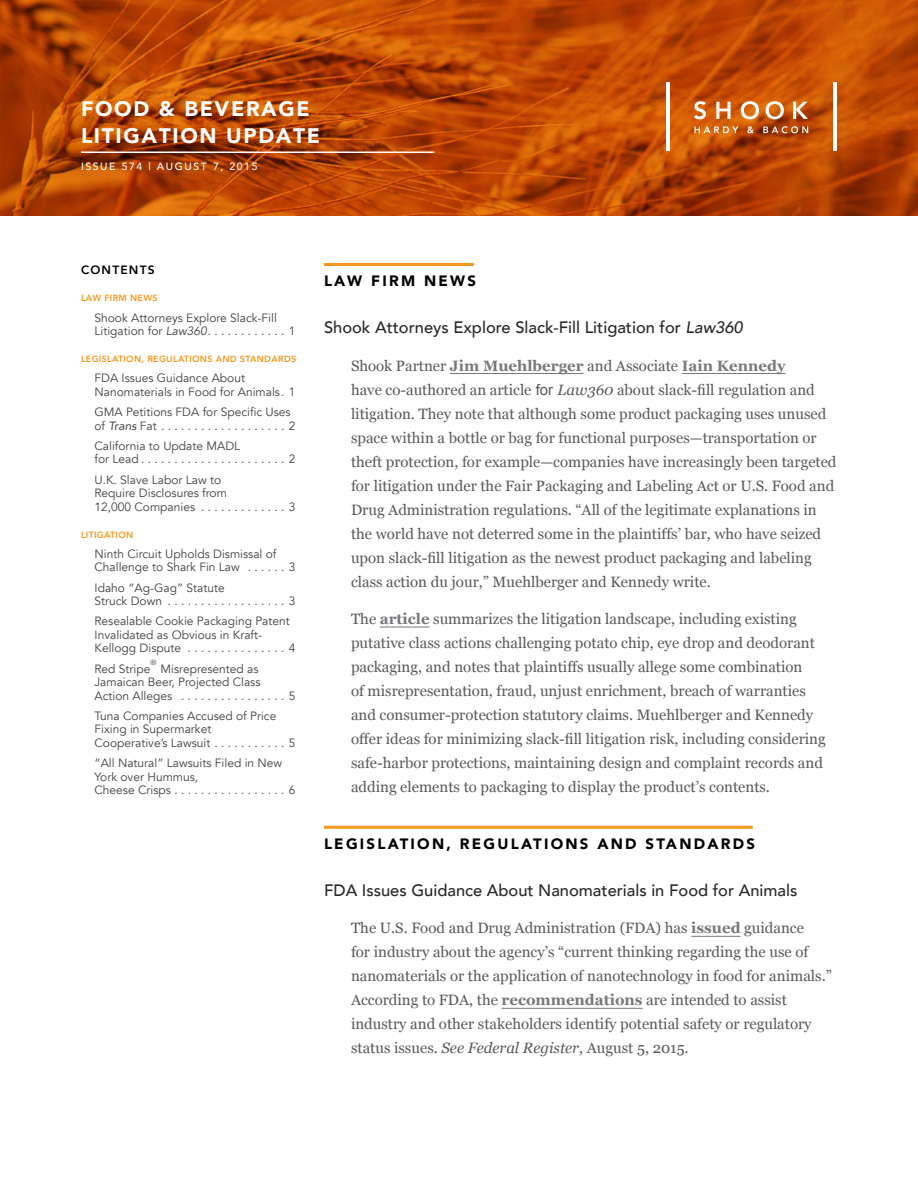
<style>
.page{position:relative;width:918px;height:1188px;background:#fff}
.page>*{position:absolute;margin:0;border:0;box-sizing:border-box;transform-origin:0 0}
.t1{font:900 21px/27px "Avenir";letter-spacing:.08em;color:#fff}
.t2{font:500 16.5px "Avenir";color:#292829}
.t3{font:15px/24px "Georgia";color:#58595b}
.t4{font:900 15px "Avenir";letter-spacing:.15em;color:#000}
.t5{font:12px/13.5px "Avenir";color:#414042}
.t6{font:800 12px "Avenir";letter-spacing:.1em;color:#000}
.t7{font:500 10.5px "Avenir";letter-spacing:.15em;color:#fff}
.t8{font:800 9px "Avenir";letter-spacing:.03em;color:#f8971d}
.t9{font:7.5px "Avenir";color:#414042}
.s1{font-style:italic}
.s2{font-weight:700;color:#77787b}
.s3{font-family:"Arial"}
</style>
<div class="page">
<svg style="left:0;top:0;width:918px;height:216px;background:#b84604"></svg>
<hr style="left:81px;top:152px;width:353px;height:1px;background:#fff">
<hr style="left:324px;top:263px;width:150px;height:3px;background:#f8971d">
<hr style="left:450px;top:373px;width:134px;height:1px;background:#77787b">
<hr style="left:682px;top:373px;width:103px;height:1px;background:#77787b">
<hr style="left:380px;top:627px;width:50px;height:1px;background:#77787b">
<hr style="left:324px;top:826px;width:429px;height:3px;background:#f8971d">
<hr style="left:691px;top:936px;width:50px;height:1px;background:#77787b">
<hr style="left:502px;top:1008px;width:141px;height:1px;background:#77787b">
<svg style="left:694px;top:101px;width:114px;height:18px"></svg>
<hr style="left:833px;top:83px;width:4px;height:68px;background:#fff">
<hr style="left:666px;top:83px;width:4px;height:68px;background:#fff">
<svg style="left:694px;top:126px;width:114px;height:7px"></svg>
<h1 class="t1" style="left:81px;top:94px;width:241px">FOOD &amp; BEVERAGE<br>LITIGATION UPDATE</h1>
<p class="t7" style="left:81px;top:157px;width:178px">ISSUE 574 | AUGUST 7, 2015</p>
<p class="t6" style="left:81px;top:261px;width:75px">CONTENTS</p>
<p class="t8" style="left:81px;top:291px;width:78px">LAW FIRM NEWS</p>
<p class="t5" style="left:94px;top:311px;width:202px">Shook Attorneys Explore Slack-Fill<br>Litigation for <span class="s1">Law360</span> . . . . . . . . . . . . 1</p>
<p class="t8" style="left:81px;top:352px;width:217px">LEGISLATION, REGULATIONS AND STANDARDS</p>
<p class="t5" style="left:94px;top:372px;width:202px">FDA Issues Guidance About<br>Nanomaterials in Food for Animals . 1</p>
<p class="t5" style="left:94px;top:406px;width:202px">GMA Petitions FDA for Specific Uses of <span class="s1">Trans</span> Fat . . . . . . . . . . . . . . . . . . . 2</p>
<p class="t5" style="left:94px;top:439px;width:202px">California to Update MADL<br>for Lead . . . . . . . . . . . . . . . . . . . . . . 2</p>
<p class="t5" style="left:94px;top:473px;width:202px">U.K. Slave Labor Law to<br>Require Disclosures from<br>12,000 Companies . . . . . . . . . . . . . 3</p>
<p class="t8" style="left:81px;top:528px;width:54px">LITIGATION</p>
<p class="t5" style="left:94px;top:547px;width:202px">Ninth Circuit Upholds Dismissal of<br>Challenge to Shark Fin Law . . . . . . 3</p>
<p class="t5" style="left:94px;top:581px;width:202px">Idaho “Ag-Gag” Statute<br>Struck Down . . . . . . . . . . . . . . . . . . 3</p>
<p class="t5" style="left:94px;top:615px;width:202px">Resealable Cookie Packaging Patent<br>Invalidated as Obvious in Kraft-<br>Kellogg Dispute . . . . . . . . . . . . . . . 4</p>
<p class="t5" style="left:94px;top:662px;width:57px">Red Stripe</p>
<p class="t9" style="left:150px;top:658px;width:7px">®</p>
<p class="t5" style="left:94px;top:662px;width:202px;text-indent:66px">Misrepresented as<br>Jamaican Beer, Projected Class<br>Action Alleges . . . . . . . . . . . . . . . . 5</p>
<p class="t5" style="left:94px;top:709px;width:202px">Tuna Companies Accused of Price<br>Fixing in Supermarket<br>Cooperative’s Lawsuit . . . . . . . . . . . 5</p>
<p class="t5" style="left:94px;top:757px;width:202px">“All Natural” Lawsuits Filed in New<br>York over Hummus,<br>Cheese Crisps . . . . . . . . . . . . . . . . . 6</p>
<p class="t4" style="left:324px;top:268px;width:154px">LAW FIRM NEWS</p>
<p class="t2" style="left:324px;top:313px;width:420px">Shook Attorneys Explore Slack-Fill Litigation for <span class="s1">Law360</span></p>
<p class="t3" style="left:351px;top:354px;width:487px">Shook Partner <span class="s2">Jim Muehlberger</span> and Associate <span class="s2">Iain Kennedy<br></span>have co-authored an article <span class="s3">for</span> <span class="s1">Law360</span> about slack-fill regulation and litigation. They note that although some product packaging uses unused space within a bottle or bag for functional purposes—transportation or theft protection, for example—companies have increasingly been targeted for litigation under the Fair Packaging and Labeling Act or U.S. Food and Drug Administration regulations. “All of the legitimate explanations in the world have not deterred some in the plaintiffs’ bar, who have seized upon slack-fill litigation as the newest product packaging and labeling class action du jour,” Muehlberger and Kennedy write.</p>
<p class="t3" style="left:351px;top:607px;width:476px">The <span class="s2">article</span> summarizes the litigation landscape, including existing putative class actions challenging potato chip, eye drop and deodorant packaging, and notes that plaintiffs usually allege some combination<br>of misrepresentation, fraud, unjust enrichment, breach of warranties and consumer-protection statutory claims. Muehlberger and Kennedy offer ideas for minimizing slack-fill litigation risk, including considering safe-harbor protections, maintaining design and complaint records and adding elements to packaging to display the product’s contents.</p>
<p class="t4" style="left:324px;top:831px;width:433px">LEGISLATION, REGULATIONS AND STANDARDS</p>
<p class="t2" style="left:324px;top:876px;width:475px">FDA Issues Guidance About Nanomaterials in Food for Animals</p>
<p class="t3" style="left:351px;top:916px;width:482px">The U.S. Food and Drug Administration (FDA) has <span class="s2">issued</span> guidance<br>for industry about the agency’s “current thinking regarding the use of nanomaterials or the application of nanotechnology in food for animals.” According to FDA, the <span class="s2">recommendations</span> are intended to assist industry and other stakeholders identify potential safety or regulatory status issues. <span class="s1">See Federal Register</span>, August 5, 2015.</p>
</div>
